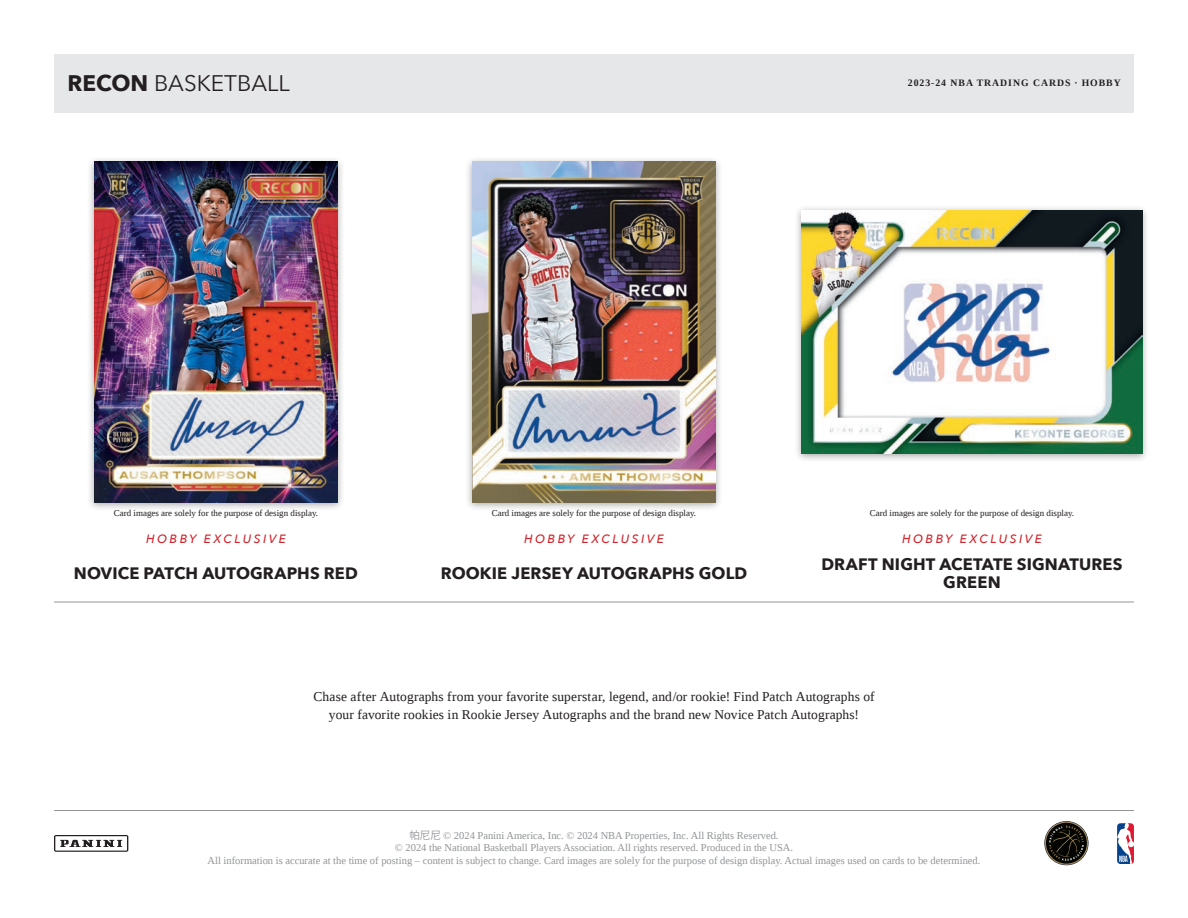
<style>
.page{position:relative;width:1188px;height:918px;background:#fff}
.page>*{position:absolute;margin:0;border:0;box-sizing:border-box;transform-origin:0 0}
.t1{font:22.5px "Avenir Next";color:#231f20}
.t2{font:700 16.5px/18px "Avenir Next";letter-spacing:.01em;color:#231f20;text-align:center}
.t3{font:13.5px/18px "Liberation Serif";letter-spacing:.005em;color:#231f20;text-align:center}
.t4{font:italic 500 12px "Avenir Next";letter-spacing:.205em;color:#d1232a}
.t5{font:10.5px/12.6px "Liberation Serif";color:#939598;text-align:center}
.t6{font:700 9.75px "Liberation Serif";letter-spacing:.1em;color:#231f20}
.t7{font:9px "Liberation Serif";color:#231f20}
.s1{font-weight:700}
.s2{font-family:"Koz Go Pr 6 N"}
</style>
<div class="page">
<hr style="left:54px;top:602px;width:1080px;height:1px;background:#939598">
<div style="left:87px;top:157px;width:258px;height:355px;background:#231f20;opacity:.4"></div>
<img style="left:94px;top:162px;width:243px;height:340px">
<div style="left:465px;top:157px;width:258px;height:355px;background:#231f20;opacity:.4"></div>
<img style="left:472px;top:162px;width:244px;height:340px">
<div style="left:795px;top:205px;width:355px;height:258px;background:#231f20;opacity:.4"></div>
<img style="left:802px;top:210px;width:340px;height:243px">
<svg style="left:1117px;top:823px;width:17px;height:41px"></svg>
<hr style="left:54px;top:810px;width:1080px;height:1px;background:#939598">
<svg style="left:54px;top:835px;width:74px;height:17px"></svg>
<svg style="left:1044px;top:821px;width:45px;height:44px"></svg>
<div style="left:54px;top:54px;width:1080px;height:58px;background:#e6e7e9"></div>
<p class="t1" style="left:68px;top:64px;width:224px"><span class="s1">RECON</span> BASKETBALL</p>
<p class="t6" style="left:908px;top:77px;width:215px">2023-24 NBA TRADING CARDS · HOBBY</p>
<p class="t7" style="left:114px;top:507px;width:206px">Card images are solely for the purpose of design display.</p>
<p class="t7" style="left:492px;top:507px;width:206px">Card images are solely for the purpose of design display.</p>
<p class="t7" style="left:870px;top:507px;width:206px">Card images are solely for the purpose of design display.</p>
<p class="t4" style="left:146px;top:528px;width:141px">HOBBY EXCLUSIVE</p>
<p class="t4" style="left:524px;top:528px;width:141px">HOBBY EXCLUSIVE</p>
<p class="t4" style="left:902px;top:528px;width:141px">HOBBY EXCLUSIVE</p>
<p class="t2" style="left:74px;top:564px;width:286px">NOVICE PATCH AUTOGRAPHS RED</p>
<p class="t2" style="left:441px;top:564px;width:308px">ROOKIE JERSEY AUTOGRAPHS GOLD</p>
<p class="t2" style="left:821px;top:555px;width:303px">DRAFT NIGHT ACETATE SIGNATURES<br>GREEN</p>
<p class="t3" style="left:313px;top:688px;width:563px">Chase after Autographs from your favorite superstar, legend, and/or rookie! Find Patch Autographs of your favorite rookies in Rookie Jersey Autographs and the brand new Novice Patch Autographs!</p>
<p class="t5" style="left:208px;top:829px;width:774px"><span class="s2">帕尼尼</span> © 2024 Panini America, Inc. © 2024 NBA Properties, Inc. All Rights Reserved.<br>© 2024 the National Basketball Players Association. All rights reserved. Produced in the USA.<br>All information is accurate at the time of posting – content is subject to change. Card images are solely for the purpose of design display. Actual images used on cards to be determined.</p>
</div>
